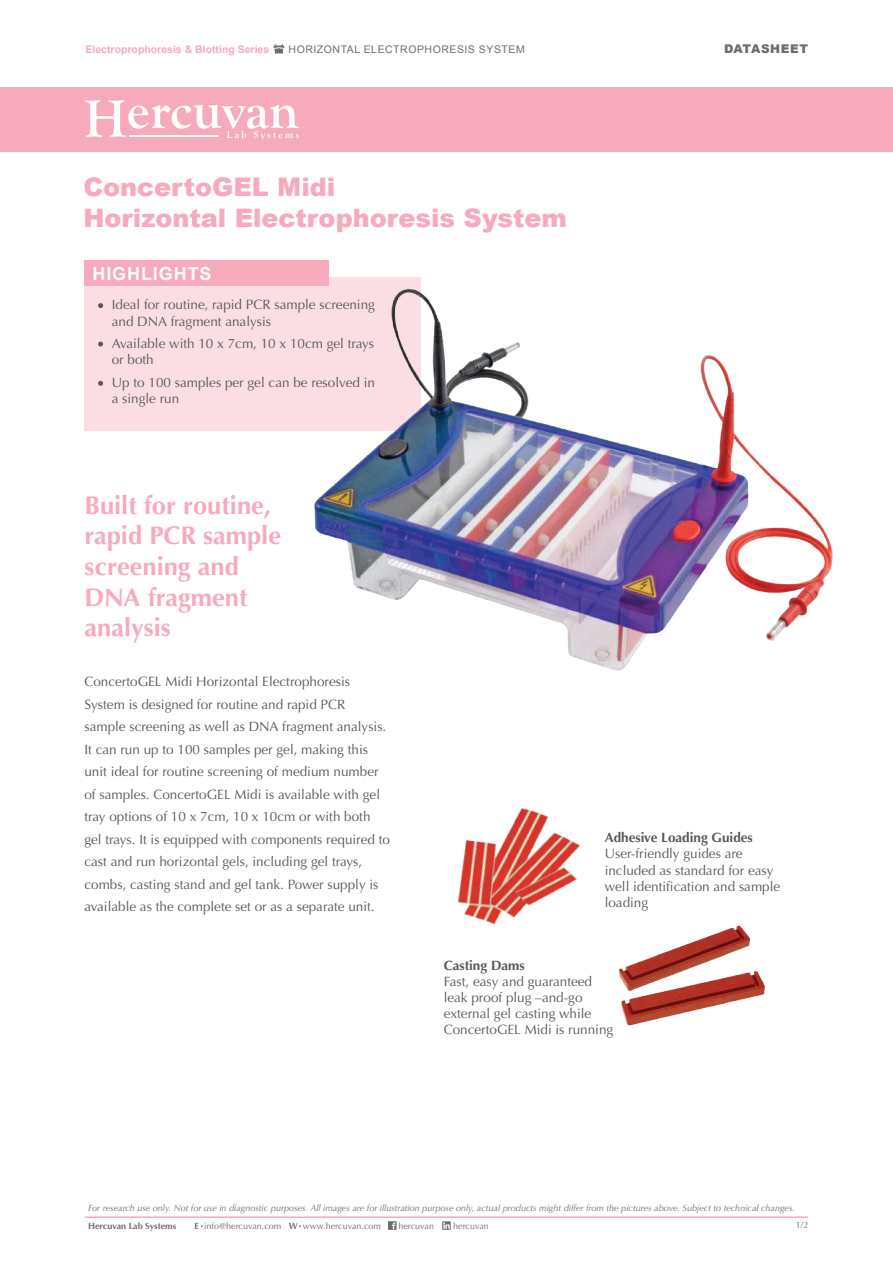
<style>
.page{position:relative;width:893px;height:1263px;background:#fff}
.page>*{position:absolute;margin:0;border:0;box-sizing:border-box;transform-origin:0 0}
.t1{font:700 25.5px/30.6px "Optima";color:#f6aabc}
.t2{font:900 25.5px/31.5px "Arial";color:#f6aabc}
.t3{font:700 18px "Arial";letter-spacing:.05em;color:#fff}
.t4{font:13.5px/22.5px "Optima";color:#57585a}
.t5{font:700 13.5px "Optima";color:#57585a}
.t6{font:900 12px "Arial";letter-spacing:.05em;color:#6c6d70}
.t7{font:700 10.5px "Arial";color:#f6aabc}
.t8{font:10.5px "Arial";letter-spacing:.05em;color:#6c6d70}
.t9{font:italic 9px "Optima";color:#6c6d70}
.t10{font:9px "Optima";color:#6c6d70}
.t11{font:700 9px "Optima";color:#6c6d70}
.s1{font-weight:700}
</style>
<div class="page">
<div style="left:0;top:87px;width:893px;height:65px;background:#f6aabc"></div>
<svg style="left:85px;top:100px;width:214px;height:40px"></svg>
<hr style="left:129px;top:135px;width:90px;height:1px;background:#fff">
<div style="left:85px;top:277px;width:336px;height:154px;background:#fbdde4"></div>
<div style="left:85px;top:260px;width:244px;height:25px;background:#f6aabc"></div>
<svg style="left:98px;top:303px;width:5px;height:5px"></svg>
<svg style="left:98px;top:342px;width:5px;height:5px"></svg>
<svg style="left:98px;top:381px;width:5px;height:5px"></svg>
<svg style="left:273px;top:44px;width:11px;height:10px"></svg>
<img style="left:314px;top:288px;width:519px;height:383px">
<img style="left:618px;top:925px;width:147px;height:101px">
<img style="left:457px;top:808px;width:123px;height:117px">
<hr style="left:85px;top:1216px;width:723px;height:2px;background:#f6aabc">
<svg style="left:388px;top:1221px;width:9px;height:9px"></svg>
<svg style="left:442px;top:1221px;width:9px;height:9px"></svg>
<p class="t7" style="left:86px;top:42px;width:185px">Electroprophoresis &amp; Blotting Series</p>
<p class="t8" style="left:289px;top:42px;width:238px">HORIZONTAL ELECTROPHORESIS SYSTEM</p>
<p class="t6" style="left:724px;top:40px;width:85px">DATASHEET</p>
<h1 class="t2" style="left:83px;top:170px;width:485px">ConcertoGEL Midi<br>Horizontal Electrophoresis System</h1>
<h2 class="t3" style="left:92px;top:262px;width:121px">HIGHLIGHTS</h2>
<p class="t4" style="left:112px;top:297px;width:265px;line-height:16.2px">Ideal for routine, rapid PCR sample screening and DNA fragment analysis</p>
<p class="t4" style="left:112px;top:336px;width:264px;line-height:16.2px">Available with 10 x 7cm, 10 x 10cm gel trays or both</p>
<p class="t4" style="left:112px;top:374px;width:265px;line-height:16.2px">Up to 100 samples per gel can be resolved in a single run</p>
<h1 class="t1" style="left:84px;top:490px;width:198px">Built for routine, rapid PCR sample screening and<br>DNA fragment analysis</h1>
<p class="t4" style="left:84px;top:671px;width:307px">ConcertoGEL Midi Horizontal Electrophoresis System is designed for routine and rapid PCR sample screening as well as DNA fragment analysis.<br>It can run up to 100 samples per gel, making this unit ideal for routine screening of medium number of samples. ConcertoGEL Midi is available with gel tray options of 10 x 7cm, 10 x 10cm or with both gel trays. It is equipped with components required to cast and run horizontal gels, including gel trays, combs, casting stand and gel tank. Power supply is available as the complete set or as a separate unit.</p>
<p class="t5" style="left:605px;top:830px;width:150px">Adhesive Loading Guides</p>
<p class="t4" style="left:605px;top:846px;width:177px;line-height:16.2px">User-friendly guides are included as standard for easy well identification and sample loading</p>
<p class="t5" style="left:444px;top:957px;width:83px">Casting Dams</p>
<p class="t4" style="left:444px;top:973px;width:171px;line-height:16.2px">Fast, easy and guaranteed leak proof plug –and-go external gel casting while<br>ConcertoGEL Midi is running</p>
<p class="t9" style="left:88px;top:1202px;width:708px">For research use only. Not for use in diagnostic purposes. All images are for illustration purpose only, actual products might differ from the pictures above. Subject to technical changes.</p>
<p class="t11" style="left:88px;top:1220px;width:90px">Hercuvan Lab Systems</p>
<p class="t10" style="left:195px;top:1220px;width:188px"><span class="s1">E</span> info@hercuvan.com <span class="s1">W</span> www.hercuvan.com</p>
<p class="t10" style="left:398px;top:1220px;width:37px">hercuvan</p>
<p class="t10" style="left:453px;top:1221px;width:37px">hercuvan</p>
<p class="t10" style="left:796px;top:1219px;width:14px">1/2</p>
</div>
